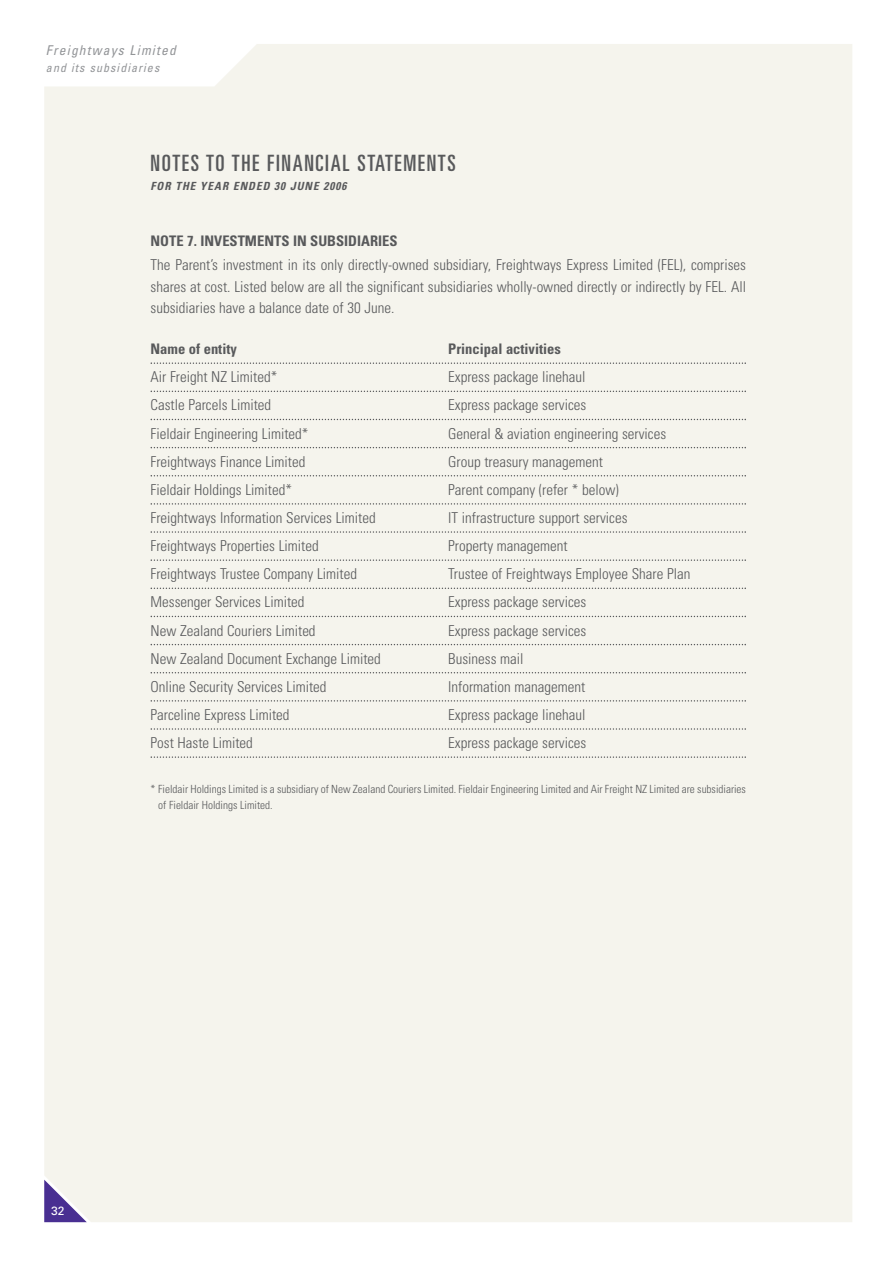
<style>
.page{position:relative;width:894px;height:1263px;background:#fff}
.page>*{position:absolute;margin:0;border:0;box-sizing:border-box;transform-origin:0 0}
.t1{font:ultra-condensed 22.5px "Univers";letter-spacing:.075em;color:#58595b}
.t2{font:300 condensed 15px/21.8px "Univers";color:#58595b;text-align:justify}
.t3{font:700 condensed 14.55px "Univers";color:#58595b}
.t4{font:italic condensed 13.5px "Univers";color:#939598}
.t5{font:italic condensed 12px "Univers";color:#939598}
.t6{font:12px "Univers";color:#fff}
.t7{font:300 condensed 11.25px/16.5px "Univers";color:#58595b}
.t8{font:italic 700 condensed 11.25px "Univers";letter-spacing:.09em;color:#58595b}
</style>
<div class="page">
<div style="left:44px;top:44px;width:808px;height:1179px;background:#f5f4ed"></div>
<p class="t4" style="left:46px;top:46px;width:134px">Freightways Limited</p>
<p class="t5" style="left:46px;top:63px;width:117px">and its subsidiaries</p>
<h1 class="t1" style="left:151px;top:154px;width:307px">NOTES TO THE FINANCIAL STATEMENTS</h1>
<p class="t8" style="left:151px;top:182px;width:200px">FOR THE YEAR ENDED 30 JUNE 2006</p>
<p class="t3" style="left:151px;top:235px;width:249px">NOTE 7. INVESTMENTS IN SUBSIDIARIES</p>
<p class="t2" style="left:151px;top:255px;width:597px">The Parent’s investment in its only directly-owned subsidiary, Freightways Express Limited (FEL), comprises shares at cost. Listed below are all the significant subsidiaries wholly-owned directly or indirectly by FEL. All subsidiaries have a balance date of 30 June.</p>
<p class="t3" style="left:151px;top:344px;width:88px">Name of entity</p>
<p class="t3" style="left:448px;top:344px;width:114px">Principal activities</p>
<p class="t2" style="left:151px;top:368px;width:128px">Air Freight NZ Limited*</p>
<p class="t2" style="left:448px;top:368px;width:139px">Express package linehaul</p>
<p class="t2" style="left:151px;top:396px;width:122px">Castle Parcels Limited</p>
<p class="t2" style="left:448px;top:396px;width:140px">Express package services</p>
<p class="t2" style="left:151px;top:424px;width:160px">Fieldair Engineering Limited*</p>
<p class="t2" style="left:448px;top:424px;width:219px">General &amp; aviation engineering services</p>
<p class="t2" style="left:151px;top:452px;width:156px">Freightways Finance Limited</p>
<p class="t2" style="left:448px;top:452px;width:156px">Group treasury management</p>
<p class="t2" style="left:151px;top:480px;width:143px">Fieldair Holdings Limited*</p>
<p class="t2" style="left:448px;top:480px;width:172px">Parent company (refer * below)</p>
<p class="t2" style="left:151px;top:508px;width:227px">Freightways Information Services Limited</p>
<p class="t2" style="left:448px;top:508px;width:181px">IT infrastructure support services</p>
<p class="t2" style="left:151px;top:536px;width:170px">Freightways Properties Limited</p>
<p class="t2" style="left:448px;top:536px;width:121px">Property management</p>
<p class="t2" style="left:151px;top:564px;width:208px">Freightways Trustee Company Limited</p>
<p class="t2" style="left:448px;top:564px;width:244px">Trustee of Freightways Employee Share Plan</p>
<p class="t2" style="left:151px;top:593px;width:155px">Messenger Services Limited</p>
<p class="t2" style="left:448px;top:593px;width:140px">Express package services</p>
<p class="t2" style="left:151px;top:621px;width:167px">New Zealand Couriers Limited</p>
<p class="t2" style="left:448px;top:621px;width:140px">Express package services</p>
<p class="t2" style="left:151px;top:649px;width:232px">New Zealand Document Exchange Limited</p>
<p class="t2" style="left:448px;top:649px;width:77px">Business mail</p>
<p class="t2" style="left:151px;top:677px;width:177px">Online Security Services Limited</p>
<p class="t2" style="left:448px;top:677px;width:138px">Information management</p>
<p class="t2" style="left:151px;top:705px;width:140px">Parceline Express Limited</p>
<p class="t2" style="left:448px;top:705px;width:139px">Express package linehaul</p>
<p class="t2" style="left:151px;top:733px;width:104px">Post Haste Limited</p>
<p class="t2" style="left:448px;top:733px;width:140px">Express package services</p>
<p class="t7" style="left:158px;top:781px;width:589px;text-indent:-8px">* Fieldair Holdings Limited is a subsidiary of New Zealand Couriers Limited. Fieldair Engineering Limited and Air Freight NZ Limited are subsidiaries of Fieldair Holdings Limited.</p>
<p class="t6" style="left:51px;top:1206px;width:15px">32</p>
</div>
